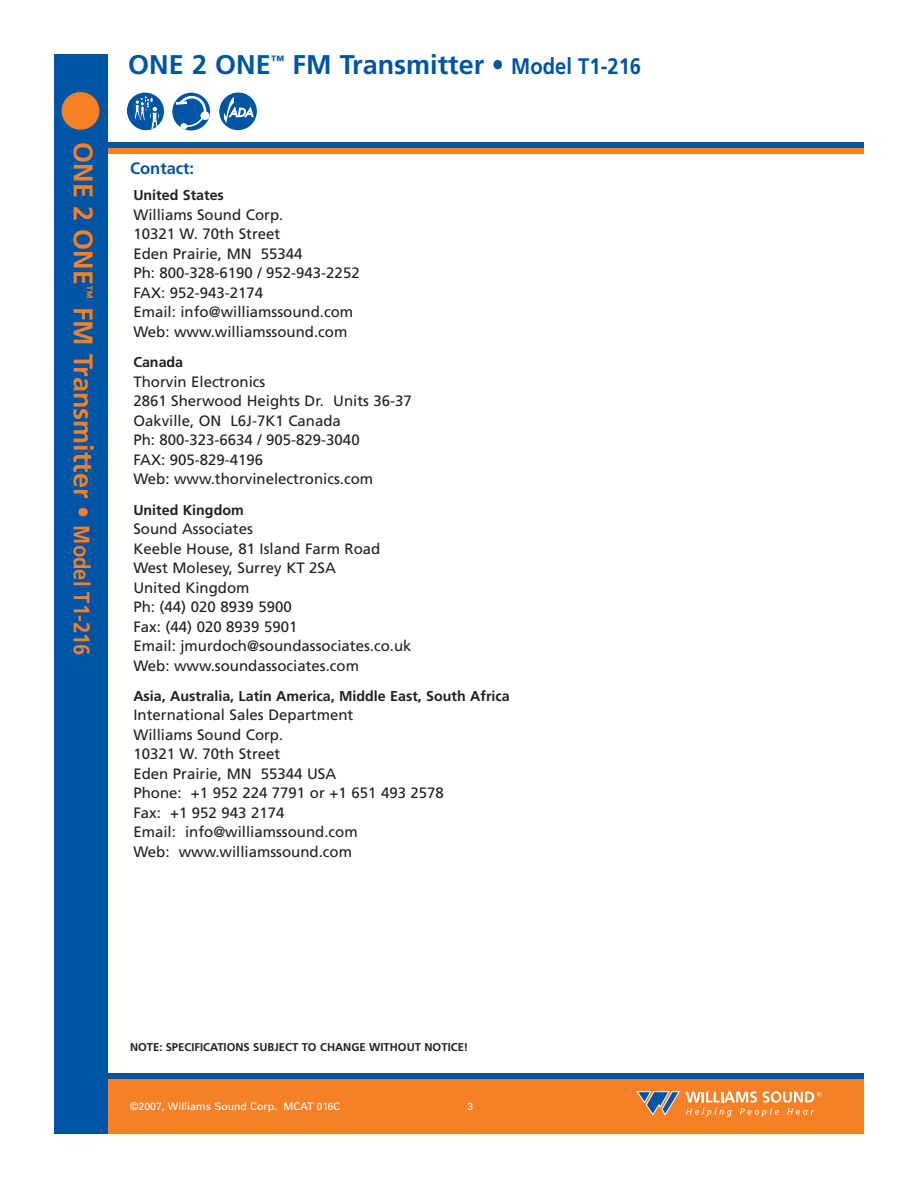
<style>
.page{position:relative;width:918px;height:1188px;background:#fff}
.page>*{position:absolute;margin:0;border:0;box-sizing:border-box;transform-origin:0 0}
.t1{font:700 27px "Frutiger";color:#f58025}
.t2{font:700 27px "Frutiger";color:#0054a4}
.t3{font:700 16.5px "Frutiger";color:#0054a4}
.t4{font:15px/19.5px "Frutiger";color:#231f20}
.t5{font:700 14.25px "Frutiger";color:#231f20}
.t6{font:700 11.25px "Frutiger";color:#231f20}
.t7{font:10.5px "Univers";color:#fff}
.t8{font:10.5px "Univers";color:#fff;scale:.95 1}
.s1{font-size:22.5px}
</style>
<div class="page">
<div style="left:100px;top:1075px;width:764px;height:59px;background:#f58025"></div>
<div style="left:107px;top:148px;width:757px;height:6px;background:#f58025"></div>
<div style="left:107px;top:143px;width:757px;height:5px;background:#0054a4"></div>
<div style="left:107px;top:1073px;width:757px;height:5px;background:#0054a4"></div>
<div style="left:54px;top:54px;width:54px;height:1080px;background:#0054a4"></div>
<svg style="left:126px;top:93px;width:38px;height:37px"></svg>
<svg style="left:172px;top:93px;width:38px;height:37px"></svg>
<svg style="left:219px;top:92px;width:38px;height:38px"></svg>
<div style="left:62px;top:92px;width:37px;height:38px;background:#f58025;border-radius:50%"></div>
<svg style="left:637px;top:1092px;width:42px;height:23px"></svg>
<svg style="left:686px;top:1091px;width:136px;height:26px"></svg>
<h1 class="t1" style="left:94px;top:142px;width:514px;rotate:90deg">ONE 2 ONE<sup>™</sup> FM Transmitter • <span class="s1">Model T1-216</span></h1>
<h1 class="t2" style="left:128px;top:54px;width:514px">ONE 2 ONE<sup>™</sup> FM Transmitter • <span class="s1">Model T1-216</span></h1>
<p class="t3" style="left:130px;top:162px;width:66px">Contact:</p>
<p class="t5" style="left:133px;top:190px;width:92px">United States</p>
<p class="t4" style="left:133px;top:206px;width:228px">Williams Sound Corp.<br>10321 W. 70th Street<br>Eden Prairie, MN 55344<br>Ph: 800-328-6190 / 952-943-2252<br>FAX: 952-943-2174<br>Email: info@williamssound.com<br>Web: www.williamssound.com</p>
<p class="t5" style="left:133px;top:357px;width:51px">Canada</p>
<p class="t4" style="left:133px;top:373px;width:280px">Thorvin Electronics<br>2861 Sherwood Heights Dr. Units 36-37<br>Oakville, ON L6J-7K1 Canada<br>Ph: 800-323-6634 / 905-829-3040<br>FAX: 905-829-4196<br>Web: www.thorvinelectronics.com</p>
<p class="t5" style="left:133px;top:504px;width:112px">United Kingdom</p>
<p class="t4" style="left:133px;top:520px;width:280px">Sound Associates<br>Keeble House, 81 Island Farm Road<br>West Molesey, Surrey KT 2SA<br>United Kingdom<br>Ph: (44) 020 8939 5900<br>Fax: (44) 020 8939 5901<br>Email: jmurdoch@soundassociates.co.uk<br>Web: www.soundassociates.com</p>
<p class="t5" style="left:133px;top:690px;width:378px">Asia, Australia, Latin America, Middle East, South Africa</p>
<p class="t4" style="left:133px;top:707px;width:312px">International Sales Department<br>Williams Sound Corp.<br>10321 W. 70th Street<br>Eden Prairie, MN 55344 USA<br>Phone: +1 952 224 7791 or +1 651 493 2578<br>Fax: +1 952 943 2174<br>Email: info@williamssound.com<br>Web: www.williamssound.com</p>
<p class="t6" style="left:130px;top:1042px;width:340px">NOTE: SPECIFICATIONS SUBJECT TO CHANGE WITHOUT NOTICE!</p>
<p class="t7" style="left:130px;top:1102px;width:211px">©2007, Williams Sound Corp. MCAT 016C</p>
<p class="t8" style="left:468px;top:1102px;width:7px">3</p>
</div>
